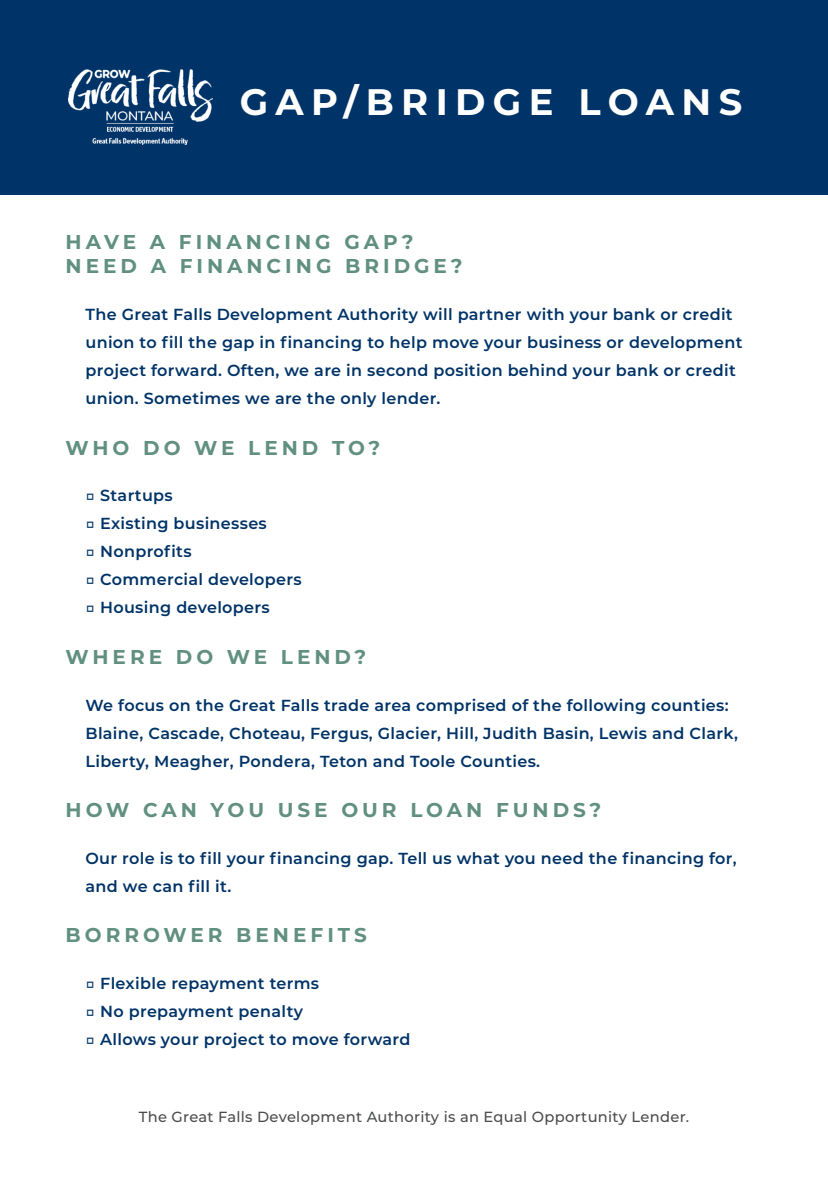
<style>
.page{position:relative;width:828px;height:1188px;background:#fff}
.page>*{position:absolute;margin:0;border:0;box-sizing:border-box;transform-origin:0 0}
.t1{font:700 36.8px "Montserrat";letter-spacing:.2em;color:#fff}
.t2{font:700 20px/24px "Montserrat";letter-spacing:.2em;color:#619080}
.t3{font:600 16px/28px "Montserrat";letter-spacing:.02em;color:#003367}
.t4{font:500 14.6px "Montserrat";letter-spacing:.02em;color:#4b4c4d}
</style>
<div class="page">
<div style="left:0;top:0;width:828px;height:194px;background:#003367"></div>
<img style="left:69px;top:70px;width:144px;height:74px">
<h1 class="t1" style="left:240px;top:75px;width:504px">GAP/BRIDGE LOANS</h1>
<p class="t2" style="left:66px;top:229px;width:399px">HAVE A FINANCING GAP?<br>NEED A FINANCING BRIDGE?</p>
<p class="t3" style="left:86px;top:300px;width:658px">The Great Falls Development Authority will partner with your bank or credit union to fill the gap in financing to help move your business or development project forward. Often, we are in second position behind your bank or credit union. Sometimes we are the only lender.</p>
<p class="t2" style="left:66px;top:434px;width:316px">WHO DO WE LEND TO?</p>
<p class="t3" style="left:86px;top:481px;width:89px">□ Startups</p>
<p class="t3" style="left:86px;top:509px;width:183px">□ Existing businesses</p>
<p class="t3" style="left:86px;top:537px;width:108px">□ Nonprofits</p>
<p class="t3" style="left:86px;top:565px;width:218px">□ Commercial developers</p>
<p class="t3" style="left:86px;top:593px;width:186px">□ Housing developers</p>
<p class="t2" style="left:66px;top:644px;width:302px">WHERE DO WE LEND?</p>
<p class="t3" style="left:86px;top:690px;width:654px">We focus on the Great Falls trade area comprised of the following counties:<br>Blaine, Cascade, Choteau, Fergus, Glacier, Hill, Judith Basin, Lewis and Clark,<br>Liberty, Meagher, Pondera, Teton and Toole Counties.</p>
<p class="t2" style="left:66px;top:797px;width:537px">HOW CAN YOU USE OUR LOAN FUNDS?</p>
<p class="t3" style="left:86px;top:843px;width:653px">Our role is to fill your financing gap. Tell us what you need the financing for, and we can fill it.</p>
<p class="t2" style="left:66px;top:922px;width:303px">BORROWER BENEFITS</p>
<p class="t3" style="left:86px;top:969px;width:235px">□ Flexible repayment terms</p>
<p class="t3" style="left:86px;top:997px;width:219px">□ No prepayment penalty</p>
<p class="t3" style="left:86px;top:1025px;width:326px">□ Allows your project to move forward</p>
<p class="t4" style="left:139px;top:1107px;width:552px">The Great Falls Development Authority is an Equal Opportunity Lender.</p>
</div>
